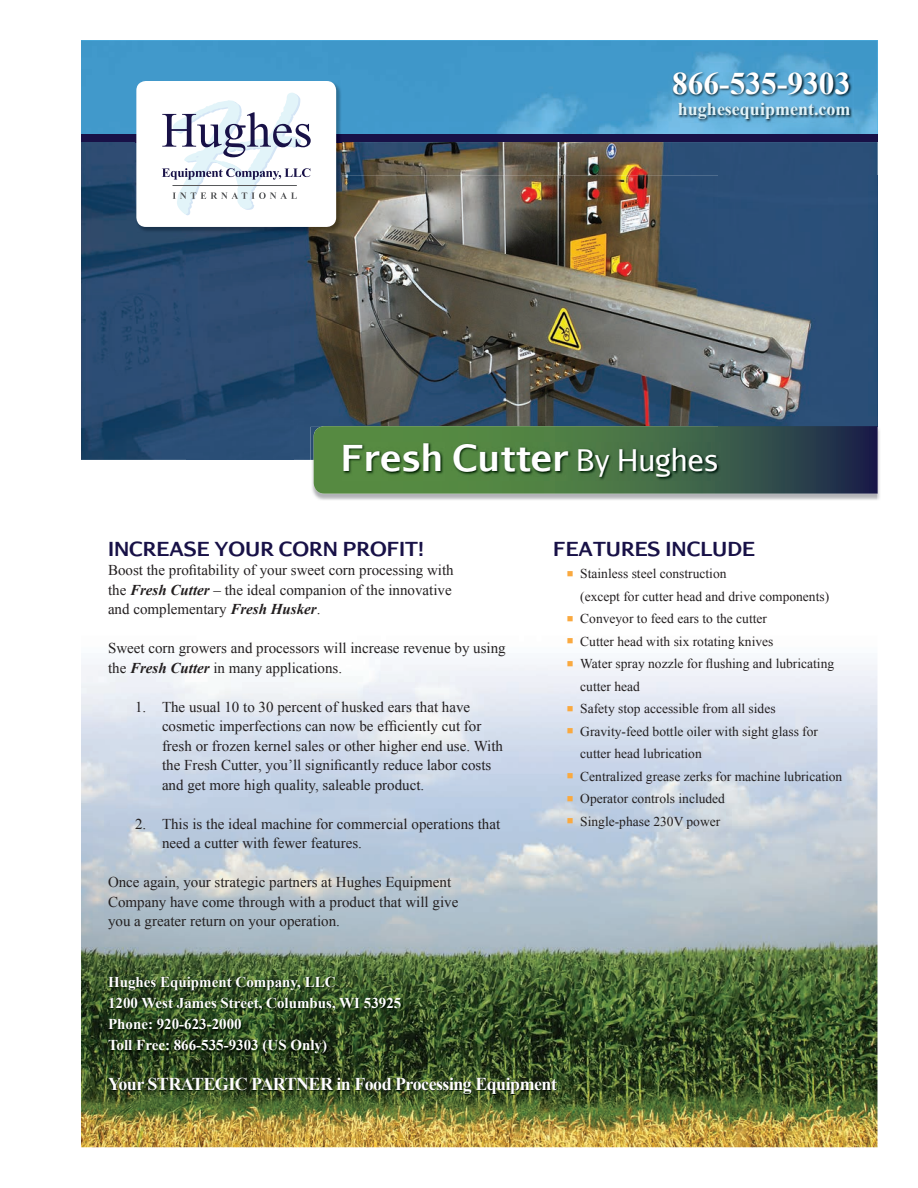
<style>
.page{position:relative;width:918px;height:1188px;background:#fff}
.page>*{position:absolute;margin:0;border:0;box-sizing:border-box;transform-origin:0 0}
.t1{font:700 36px "Aurulent Sans";color:#fff}
.t2{font:700 31.5px "Times New Roman";color:#fff}
.t3{font:700 19.5px "Aurulent Sans";color:#181147}
.t4{font:700 18px "Times New Roman";letter-spacing:-.03em;color:#fff}
.t5{font:700 18px "Times New Roman";color:#e2f3f8}
.t6{font:15px/19.5px "Times New Roman";color:#231f20}
.t7{font:700 15px/21px "Times New Roman";color:#fff}
.t8{font:13.5px/22.5px "Times New Roman";color:#231f20}
.s1{font-weight:400;font-size:30px}
.s2{font-weight:700;font-style:italic}
.s3{color:#faa93f}
</style>
<div class="page">
<img style="left:81px;top:661px;width:797px;height:486px">
<img style="left:81px;top:142px;width:261px;height:33px">
<img style="left:342px;top:142px;width:536px;height:33px">
<img style="left:81px;top:175px;width:105px;height:285px">
<img style="left:294px;top:175px;width:424px;height:285px">
<img style="left:718px;top:175px;width:160px;height:251px">
<img style="left:186px;top:233px;width:108px;height:227px">
<img style="left:107px;top:976px;width:296px;height:80px">
<img style="left:108px;top:1078px;width:449px;height:16px">
<img style="left:81px;top:40px;width:797px;height:95px">
<div style="left:81px;top:135px;width:797px;height:7px;background:#181147"></div>
<img style="left:136px;top:81px;width:206px;height:61px">
<img style="left:136px;top:175px;width:206px;height:58px">
<div style="left:136px;top:81px;width:200px;height:146px;background:#fff;border-radius:10px"></div>
<svg style="left:162px;top:93px;width:149px;height:122px"></svg>
<hr style="left:173px;top:185px;width:124px;height:1px;background:#57585a">
<img style="left:672px;top:72px;width:181px;height:50px">
<img style="left:878px;top:429px;width:2px;height:70px">
<img style="left:312px;top:460px;width:566px;height:40px">
<img style="left:311px;top:427px;width:3px;height:33px">
<svg style="left:314px;top:426px;width:564px;height:68px;background:#406448"></svg>
<img style="left:343px;top:442px;width:377px;height:38px">
<h2 class="t2" style="left:672px;top:62px;width:180px">866-535-9303</h2>
<p class="t5" style="left:678px;top:97px;width:174px">hughesequipment.com</p>
<h1 class="t1" style="left:341px;top:431px;width:379px">Fresh Cutter <span class="s1">By Hughes</span></h1>
<h3 class="t3" style="left:108px;top:534px;width:318px">INCREASE YOUR CORN PROFIT!</h3>
<p class="t6" style="left:108px;top:560px;width:347px">Boost the profitability of your sweet corn processing with the <span class="s2">Fresh Cutter</span> – the ideal companion of the innovative and complementary <span class="s2">Fresh Husker</span>.</p>
<p class="t6" style="left:108px;top:638px;width:399px">Sweet corn growers and processors will increase revenue by using the <span class="s2">Fresh Cutter</span> in many applications.</p>
<p class="t6" style="left:162px;top:697px;width:343px;text-indent:-27px">1. The usual 10 to 30 percent of husked ears that have cosmetic imperfections can now be efficiently cut for fresh or frozen kernel sales or other higher end use. With the Fresh Cutter, you’ll significantly reduce labor costs and get more high quality, saleable product.</p>
<p class="t6" style="left:162px;top:814px;width:340px;text-indent:-27px">2. This is the ideal machine for commercial operations that need a cutter with fewer features.</p>
<p class="t6" style="left:108px;top:872px;width:352px">Once again, your strategic partners at Hughes Equipment<br>Company have come through with a product that will give you a greater return on your operation.</p>
<h3 class="t3" style="left:553px;top:534px;width:203px">FEATURES INCLUDE</h3>
<p class="t8" style="left:580px;top:562px;width:250px;text-indent:-13px"><span class="s3">■</span> Stainless steel construction<br>(except for cutter head and drive components)</p>
<p class="t8" style="left:567px;top:607px;width:202px"><span class="s3">■</span> Conveyor to feed ears to the cutter</p>
<p class="t8" style="left:567px;top:630px;width:208px"><span class="s3">■</span> Cutter head with six rotating knives</p>
<p class="t8" style="left:580px;top:652px;width:255px;text-indent:-13px"><span class="s3">■</span> Water spray nozzle for flushing and lubricating cutter head</p>
<p class="t8" style="left:567px;top:697px;width:210px"><span class="s3">■</span> Safety stop accessible from all sides</p>
<p class="t8" style="left:580px;top:720px;width:239px;text-indent:-13px"><span class="s3">■</span> Gravity-feed bottle oiler with sight glass for cutter head lubrication</p>
<p class="t8" style="left:567px;top:765px;width:277px"><span class="s3">■</span> Centralized grease zerks for machine lubrication</p>
<p class="t8" style="left:567px;top:787px;width:160px"><span class="s3">■</span> Operator controls included</p>
<p class="t8" style="left:567px;top:810px;width:155px"><span class="s3">■</span> Single-phase 230V power</p>
<p class="t7" style="left:108px;top:972px;width:295px">Hughes Equipment Company, LLC<br>1200 West James Street, Columbus, WI 53925<br>Phone: 920-623-2000<br>Toll Free: 866-535-9303 (US Only)</p>
<p class="t4" style="left:108px;top:1072px;width:451px">Your STRATEGIC PARTNER in Food Processing Equipment</p>
</div>
